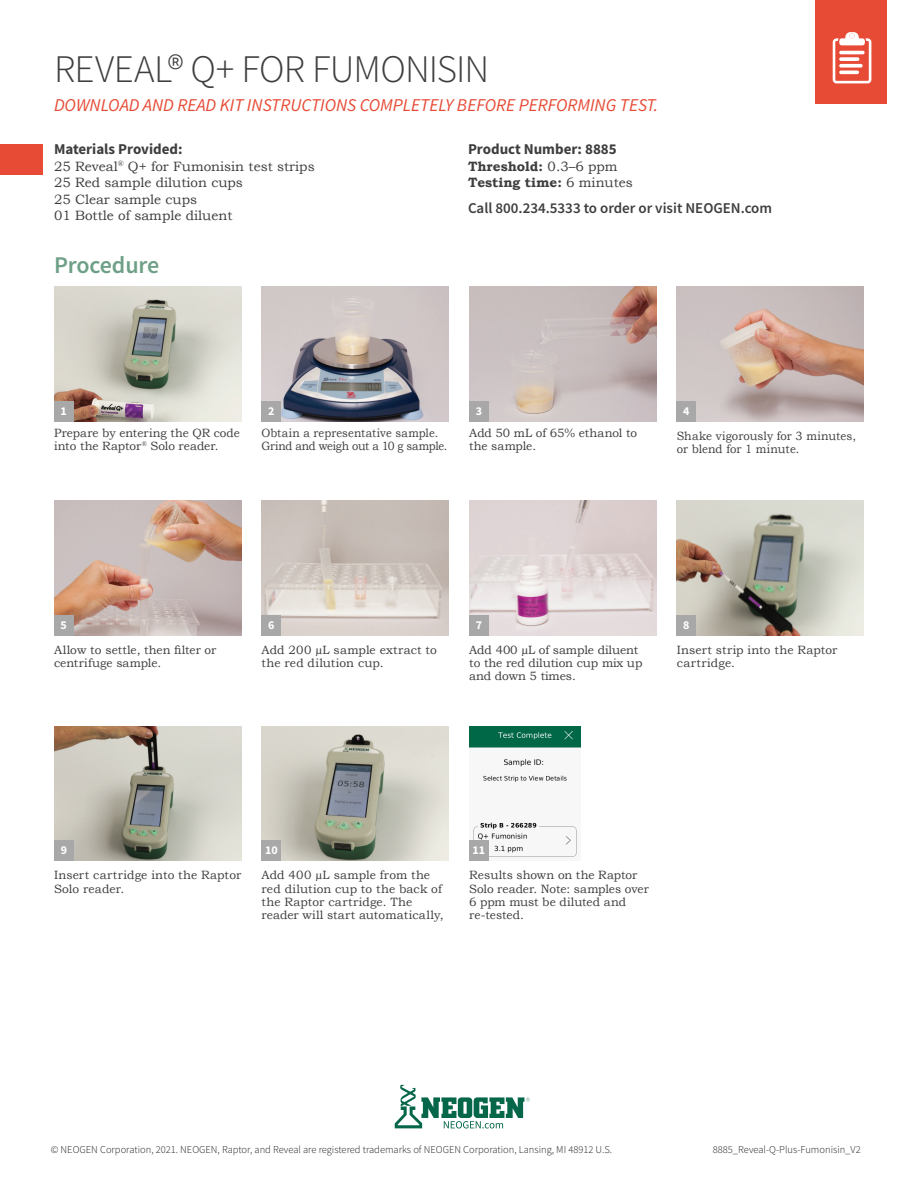
<style>
.page{position:relative;width:918px;height:1188px;background:#fff}
.page>*{position:absolute;margin:0;border:0;box-sizing:border-box;transform-origin:0 0}
.Headline{font:300 39px "Source Sans Pro";letter-spacing:-.02em;color:#3e3e3f}
.Subhead{font:600 24px "Source Sans Pro";letter-spacing:-.005em;color:#6ea087}
.Kit_Instructions{font:italic 18px "Source Sans Pro";color:#e74b36}
.t1{font:600 15px "Source Sans Pro";color:#3e3e3f}
.Materials_Provided_S{font:700 15px "Source Sans Pro";color:#3e3e3f}
.Materials_Provided_C{font:700 15px "Source Sans Pro";color:#3e3e3f}
.Materials_Provided_C-2{font:13.5px "Bookman Old Style";color:#3e3e3f}
.Materials_Provided_C-3{font:700 13.5px "Bookman Old Style";color:#3e3e3f}
.Chart_Image_Text{font:12px/13.2px "Bookman Old Style";color:#3e3e3f}
.Chart_Image_Text-2{font:12px/13.2px "Bookman Old Style";color:#3e3e3f;scale:.93 1}
.Chart_Image_Text-3{font:12px/13.2px "Bookman Old Style";color:#3e3e3f;scale:.95 1}
.Image_Text{font:700 12px "Source Sans Pro";color:#fff}
.t2{font:300 10.5px "Source Sans Pro";color:#231f20}
.s1{font-weight:400}
</style>
<div class="page">
<img style="left:677px;top:501px;width:187px;height:135px">
<img style="left:469px;top:501px;width:187px;height:135px">
<img style="left:469px;top:726px;width:111px;height:131px">
<img style="left:54px;top:727px;width:187px;height:134px">
<img style="left:262px;top:727px;width:187px;height:134px">
<img style="left:54px;top:287px;width:187px;height:135px">
<img style="left:262px;top:501px;width:187px;height:135px">
<img style="left:54px;top:501px;width:187px;height:135px">
<img style="left:677px;top:287px;width:187px;height:135px">
<img style="left:469px;top:287px;width:187px;height:135px">
<img style="left:262px;top:287px;width:187px;height:135px">
<div style="left:815px;top:0;width:72px;height:104px;background:#e74b36"></div>
<svg style="left:833px;top:32px;width:38px;height:51px"></svg>
<div style="left:0;top:145px;width:42px;height:30px;background:#e74b36"></div>
<svg style="left:395px;top:1085px;width:135px;height:44px"></svg>
<div style="left:262px;top:401px;width:19px;height:21px;background:#a8a8a8"></div>
<div style="left:469px;top:401px;width:20px;height:21px;background:#a8a8a8"></div>
<div style="left:54px;top:401px;width:19px;height:21px;background:#a8a8a8"></div>
<div style="left:677px;top:401px;width:19px;height:21px;background:#a8a8a8"></div>
<div style="left:262px;top:615px;width:19px;height:21px;background:#a8a8a8"></div>
<div style="left:469px;top:615px;width:20px;height:21px;background:#a8a8a8"></div>
<div style="left:54px;top:615px;width:19px;height:21px;background:#a8a8a8"></div>
<div style="left:677px;top:615px;width:19px;height:21px;background:#a8a8a8"></div>
<div style="left:262px;top:840px;width:19px;height:21px;background:#a8a8a8"></div>
<div style="left:469px;top:840px;width:20px;height:21px;background:#a8a8a8"></div>
<div style="left:54px;top:840px;width:20px;height:21px;background:#a8a8a8"></div>
<p class="Headline" style="left:54px;top:45px;width:437px">REVEAL® Q+ FOR FUMONISIN</p>
<p class="Kit_Instructions" style="left:54px;top:93px;width:606px">DOWNLOAD AND READ KIT INSTRUCTIONS COMPLETELY BEFORE PERFORMING TEST.</p>
<p class="Materials_Provided_S" style="left:54px;top:139px;width:130px">Materials Provided:</p>
<p class="Materials_Provided_C-2" style="left:54px;top:157px;width:262px">25 Reveal<sup>®</sup> Q+ for Fumonisin test strips</p>
<p class="Materials_Provided_C-2" style="left:54px;top:174px;width:191px">25 Red sample dilution cups</p>
<p class="Materials_Provided_C-2" style="left:54px;top:190px;width:145px">25 Clear sample cups</p>
<p class="Materials_Provided_C-2" style="left:54px;top:207px;width:180px">01 Bottle of sample diluent</p>
<p class="Subhead" style="left:54px;top:249px;width:107px">Procedure</p>
<p class="Materials_Provided_C" style="left:468px;top:139px;width:150px">Product Number: 8885</p>
<p class="Materials_Provided_C-3" style="left:468px;top:156px;width:151px">Threshold: <span class="s1">0.3–6 ppm</span></p>
<p class="Materials_Provided_C-3" style="left:468px;top:173px;width:166px">Testing time: <span class="s1">6 minutes</span></p>
<p class="t1" style="left:468px;top:199px;width:306px">Call 800.234.5333 to order or visit NEOGEN.com</p>
<p class="Image_Text" style="left:61px;top:403px;width:8px">1</p>
<p class="Image_Text" style="left:268px;top:403px;width:8px">2</p>
<p class="Image_Text" style="left:476px;top:403px;width:8px">3</p>
<p class="Image_Text" style="left:683px;top:403px;width:8px">4</p>
<p class="Chart_Image_Text" style="left:54px;top:426px;width:187px">Prepare by entering the QR code into the Raptor<sup>®</sup> Solo reader.</p>
<p class="Chart_Image_Text-2" style="left:262px;top:426px;width:201px">Obtain a representative sample.<br>Grind and weigh out a 10 g sample.</p>
<p class="Chart_Image_Text" style="left:469px;top:426px;width:170px">Add 50 mL of 65% ethanol to the sample.</p>
<p class="Chart_Image_Text-3" style="left:677px;top:430px;width:190px">Shake vigorously for 3 minutes, or blend for 1 minute.</p>
<p class="Image_Text" style="left:61px;top:616px;width:8px">5</p>
<p class="Image_Text" style="left:268px;top:616px;width:8px">6</p>
<p class="Image_Text" style="left:476px;top:616px;width:8px">7</p>
<p class="Image_Text" style="left:683px;top:616px;width:8px">8</p>
<p class="Chart_Image_Text" style="left:54px;top:643px;width:164px">Allow to settle, then filter or centrifuge sample.</p>
<p class="Chart_Image_Text" style="left:262px;top:643px;width:177px">Add 200 µL sample extract to the red dilution cup.</p>
<p class="Chart_Image_Text" style="left:469px;top:643px;width:175px">Add 400 µL of sample diluent to the red dilution cup mix up and down 5 times.</p>
<p class="Chart_Image_Text" style="left:677px;top:643px;width:162px">Insert strip into the Raptor cartridge.</p>
<p class="Image_Text" style="left:61px;top:842px;width:8px">9</p>
<p class="Image_Text" style="left:265px;top:842px;width:14px">10</p>
<p class="Image_Text" style="left:473px;top:842px;width:14px">11</p>
<p class="Chart_Image_Text" style="left:54px;top:869px;width:189px">Insert cartridge into the Raptor<br>Solo reader.</p>
<p class="Chart_Image_Text" style="left:262px;top:869px;width:170px">Add 400 µL sample from the</p>
<p class="Chart_Image_Text" style="left:262px;top:882px;width:182px">red dilution cup to the back of the Raptor cartridge. The</p>
<p class="Chart_Image_Text" style="left:262px;top:908px;width:184px">reader will start automatically,</p>
<p class="Chart_Image_Text" style="left:469px;top:869px;width:181px">Results shown on the Raptor<br>Solo reader. Note: samples over<br>6 ppm must be diluted and re-tested.</p>
<p class="t2" style="left:51px;top:1143px;width:563px">© NEOGEN Corporation, 2021. NEOGEN, Raptor, and Reveal are registered trademarks of NEOGEN Corporation, Lansing, MI 48912 U.S.</p>
<p class="t2" style="left:713px;top:1143px;width:149px">8885_Reveal-Q-Plus-Fumonisin_V2</p>
</div>
